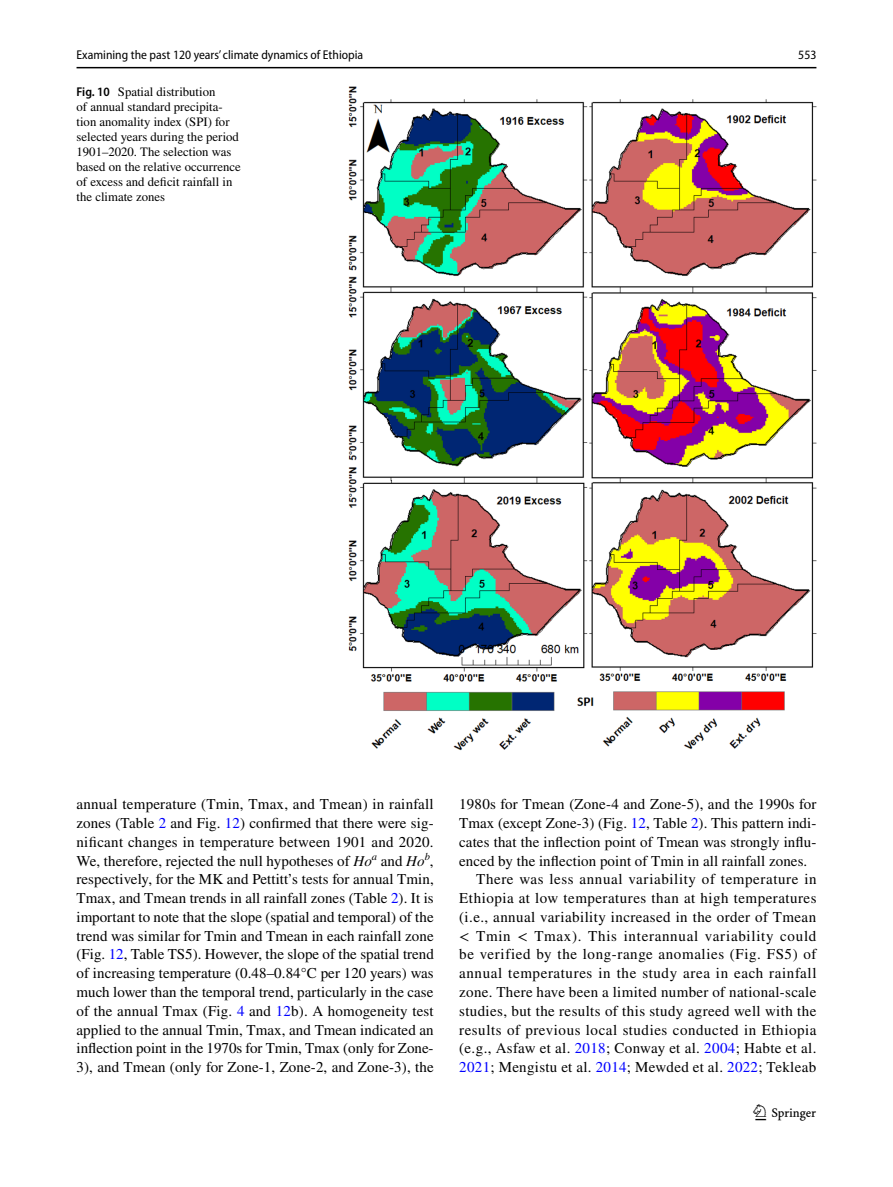
<style>
.page{position:relative;width:893px;height:1187px;background:#fff}
.page>*{position:absolute;margin:0;border:0;box-sizing:border-box;transform-origin:0 0}
.t1{font:22.5px "Springnew Regular 3";color:#000}
.t2{font:15px/18.8px "STIX";letter-spacing:.025em;color:#000;text-align:justify}
.t3{font:15px "STIX";letter-spacing:.005em;color:#000}
.t4{font:15px "STIX";letter-spacing:.045em;color:#000}
.t5{font:12.75px/15px "STIX";color:#000}
.t6{font:semi-condensed 12.75px "Myriad Pro";color:#000}
.s1{font-family:"Myriad Pro";font-weight:600;font-stretch:semi-condensed}
.s2{color:#00f}
.s3{font-style:italic}
</style>
<div class="page">
<hr style="left:77px;top:67px;width:739px;height:1px;background:#000">
<img style="left:349px;top:87px;width:467px;height:663px">
<p class="t6" style="left:77px;top:48px;width:288px">Examining the past 120 years’ climate dynamics of Ethiopia</p>
<p class="t6" style="left:798px;top:48px;width:20px">553</p>
<p class="t5" style="left:77px;top:85px;width:166px"><span class="s1">Fig. 10</span> Spatial distribution<br>of annual standard precipita&shy;tion anomality index (SPI) for selected years during the period<br>1901–2020. The selection was based on the relative occurrence of excess and deficit rainfall in the climate zones</p>
<p class="t2" style="left:77px;top:796px;width:359px">annual temperature (Tmin, Tmax, and Tmean) in rainfall zones (Table <span class="s2">2</span> and Fig. <span class="s2">12</span>) confirmed that there were sig&shy;nificant changes in temperature between 1901 and 2020.<br>We, therefore, rejected the null hypotheses of <span class="s3">Ho</span><sup>a</sup> and <span class="s3">Ho</span><sup>b</sup>, respectively, for the MK and Pettitt’s tests for annual Tmin, Tmax, and Tmean trends in all rainfall zones (Table <span class="s2">2</span>). It is important to note that the slope (spatial and temporal) of the trend was similar for Tmin and Tmean in each rainfall zone (Fig. <span class="s2">12</span>, Table TS5). However, the slope of the spatial trend of increasing temperature (0.48–0.84°C per 120 years) was much lower than the temporal trend, particularly in the case of the annual Tmax (Fig. <span class="s2">4</span> and <span class="s2">12</span>b). A homogeneity test applied to the annual Tmin, Tmax, and Tmean indicated an inflection point in the 1970s for Tmin, Tmax (only for Zone-3), and Tmean (only for Zone-1, Zone-2, and Zone-3), the</p>
<p class="t2" style="left:459px;top:796px;width:359px">1980s for Tmean (Zone-4 and Zone-5), and the 1990s for</p>
<p class="t3" style="left:459px;top:812px;width:359px">Tmax (except Zone-3) (Fig. <span class="s2">12</span>, Table <span class="s2">2</span>). This pattern indi-</p>
<p class="t3" style="left:459px;top:831px;width:359px">cates that the inflection point of Tmean was strongly influ-</p>
<p class="t3" style="left:459px;top:850px;width:350px">enced by the inflection point of Tmin in all rainfall zones.</p>
<p class="t2" style="left:476px;top:871px;width:342px">There was less annual variability of temperature in</p>
<p class="t2" style="left:459px;top:889px;width:359px">Ethiopia at low temperatures than at high temperatures</p>
<p class="t2" style="left:459px;top:908px;width:358px">(i.e., annual variability increased in the order of Tmean</p>
<p class="t4" style="left:459px;top:925px;width:359px">&lt; Tmin &lt; Tmax). This interannual variability could</p>
<p class="t2" style="left:459px;top:946px;width:359px">be verified by the long-range anomalies (Fig. FS5) of</p>
<p class="t2" style="left:459px;top:964px;width:359px">annual temperatures in the study area in each rainfall</p>
<p class="t2" style="left:459px;top:983px;width:359px">zone. There have been a limited number of national-scale</p>
<p class="t2" style="left:459px;top:1002px;width:359px">studies, but the results of this study agreed well with the</p>
<p class="t2" style="left:459px;top:1021px;width:359px">results of previous local studies conducted in Ethiopia</p>
<p class="t2" style="left:459px;top:1039px;width:359px">(e.g., Asfaw et al. <span class="s2">2018</span>; Conway et al. <span class="s2">2004</span>; Habte et al.</p>
<p class="t2" style="left:459px;top:1058px;width:358px"><span class="s2">2021</span>; Mengistu et al. <span class="s2">2014</span>; Mewded et al. <span class="s2">2022</span>; Tekleab</p>
<h1 class="t1" style="left:755px;top:1104px;width:62px">1 3</h1>
</div>
